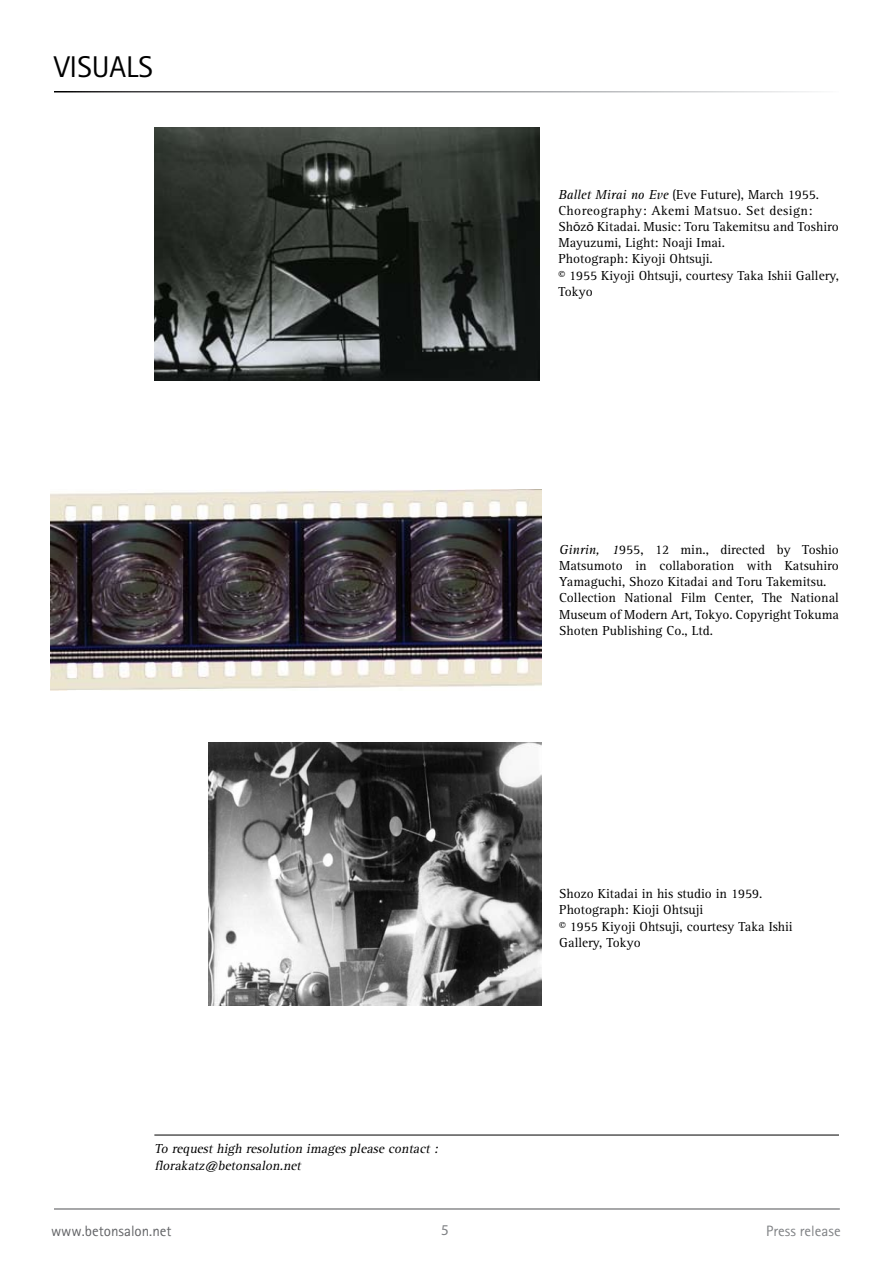
<style>
.page{position:relative;width:893px;height:1263px;background:#fff}
.page>*{position:absolute;margin:0;border:0;box-sizing:border-box;transform-origin:0 0}
.t1{font:30px "Rotis Sans Serif";color:#000}
.t2{font:15px "Rotis Sans Serif";color:#636467}
.t3{font:15px "Rotis Sans Serif";color:#808285}
.t4{font:15px "Myriad Pro";color:#808285}
.t5{font:13.5px/16.2px "Rotis Serif";color:#000}
.t6{font:italic 13.5px/16.2px "Rotis Serif";color:#000}
.t7{font:italic 13.5px "Rotis Serif";color:#000}
.s1{font-style:italic}
.s2{font-family:"Myriad Pro"}
</style>
<div class="page">
<hr style="left:54px;top:1208px;width:786px;height:1px;background:#636467">
<hr style="left:154px;top:1135px;width:685px;height:1px;background:#000">
<img style="left:154px;top:128px;width:386px;height:252px">
<img style="left:51px;top:489px;width:490px;height:201px">
<img style="left:208px;top:742px;width:333px;height:263px">
<h1 class="t1" style="left:54px;top:49px;width:100px">VISUALS</h1>
<p class="t6" style="left:218px;top:1141px;width:224px;text-indent:-64px">To request high resolution images please contact : betonsalon net</p>
<p class="t6" style="left:280px;top:1157px;width:8px">.</p>
<p class="t6" style="left:154px;top:1157px;width:54px">florakatz</p>
<p class="t6" style="left:204px;top:1157px;width:18px">@</p>
<p class="t2" style="left:51px;top:1222px;width:122px">www.betonsalon.net</p>
<p class="t4" style="left:441px;top:1220px;width:9px">5</p>
<p class="t5" style="left:558px;top:186px;width:282px"><span class="s1">Ballet Mirai no Eve</span> (Eve Future ,) March 1955.<br>Choreography: Akemi Matsuo. Set design:<br>Sh<span class="s2">ō</span>z<span class="s2">ō</span> Kitadai. Music: Toru Takemitsu and Toshiro Mayuzumi, Light: Noaji Imai.<br>Photograph: Kiyoji Ohtsuji.<br>© 1955 Kiyoji Ohtsuji, courtesy Taka Ishii Gallery, Tokyo</p>
<p class="t7" style="left:559px;top:542px;width:42px">Ginrin,</p>
<p class="t5" style="left:612px;top:541px;width:33px"><span class="s1">1</span>955,</p>
<p class="t5" style="left:655px;top:541px;width:16px">12</p>
<p class="t5" style="left:680px;top:541px;width:30px">min.,</p>
<p class="t5" style="left:720px;top:541px;width:46px">directed</p>
<p class="t5" style="left:777px;top:541px;width:16px">by</p>
<p class="t5" style="left:802px;top:541px;width:38px">Toshio</p>
<p class="t5" style="left:659px;top:558px;width:76px">collaboration</p>
<p class="t5" style="left:747px;top:558px;width:27px">with</p>
<p class="t5" style="left:785px;top:558px;width:56px">Katsuhiro</p>
<p class="t5" style="left:635px;top:558px;width:13px">in</p>
<p class="t5" style="left:559px;top:558px;width:65px">Matsumoto</p>
<p class="t5" style="left:559px;top:574px;width:269px">Yamaguchi, Shozo Kitadai and Toru Takemitsu.</p>
<p class="t5" style="left:791px;top:590px;width:50px">National</p>
<p class="t5" style="left:559px;top:590px;width:281px">Collection<br>Museum of Modern Art, Tokyo. Copyright Tokuma<br>Shoten Publishing Co., Ltd.</p>
<p class="t5" style="left:624px;top:590px;width:50px">National</p>
<p class="t5" style="left:681px;top:590px;width:27px">Film</p>
<p class="t5" style="left:762px;top:590px;width:22px">The</p>
<p class="t5" style="left:715px;top:590px;width:41px">Center,</p>
<p class="t5" style="left:559px;top:886px;width:235px">Shozo Kitadai in his studio in 1959.<br>Photograph: Kioji Ohtsuji<br>© 1955 Kiyoji Ohtsuji, courtesy Taka Ishii<br>Gallery, Tokyo</p>
<p class="t3" style="left:766px;top:1222px;width:76px">Press release</p>
</div>
